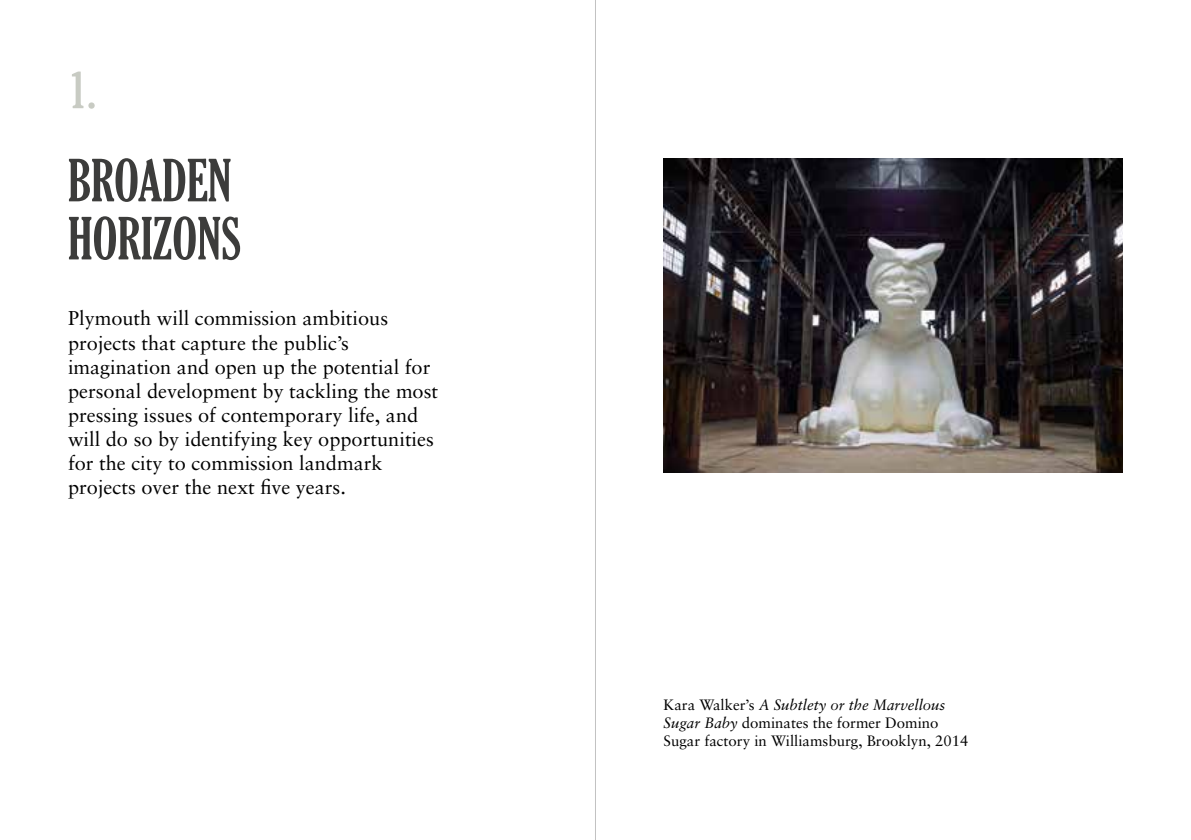
<style>
.page{position:relative;width:1191px;height:840px;background:#fff}
.page>*{position:absolute;margin:0;border:0;box-sizing:border-box;transform-origin:0 0}
.t1{font:extra-condensed 56px/58px "Gloucester";color:#3c3c3b}
.t2{font:extra-condensed 50px "Gloucester";color:#c8cbc3}
.t3{font:20px/24px "Sabon";color:#000}
.t4{font:15px/18px "Sabon";color:#000}
.s1{font-style:italic}
</style>
<div class="page">
<hr style="left:595px;top:0;width:1px;height:839px;background:#c2c2c2">
<img style="left:663px;top:158px;width:460px;height:314px">
<h2 class="t2" style="left:68px;top:61px;width:29px">1.</h2>
<h1 class="t1" style="left:68px;top:152px;width:175px">BROADEN<br>HORIZONS</h1>
<p class="t3" style="left:68px;top:306px;width:372px">Plymouth will commission ambitious projects that capture the public’s imagination and open up the potential for personal development by tackling the most pressing issues of contemporary life, and will do so by identifying key opportunities for the city to commission landmark projects over the next five years.</p>
<p class="t4" style="left:663px;top:695px;width:306px">Kara Walker’s <span class="s1">A Subtlety or the Marvellous<br>Sugar Baby</span> dominates the former Domino<br>Sugar factory in Williamsburg, Brooklyn, 2014</p>
</div>
